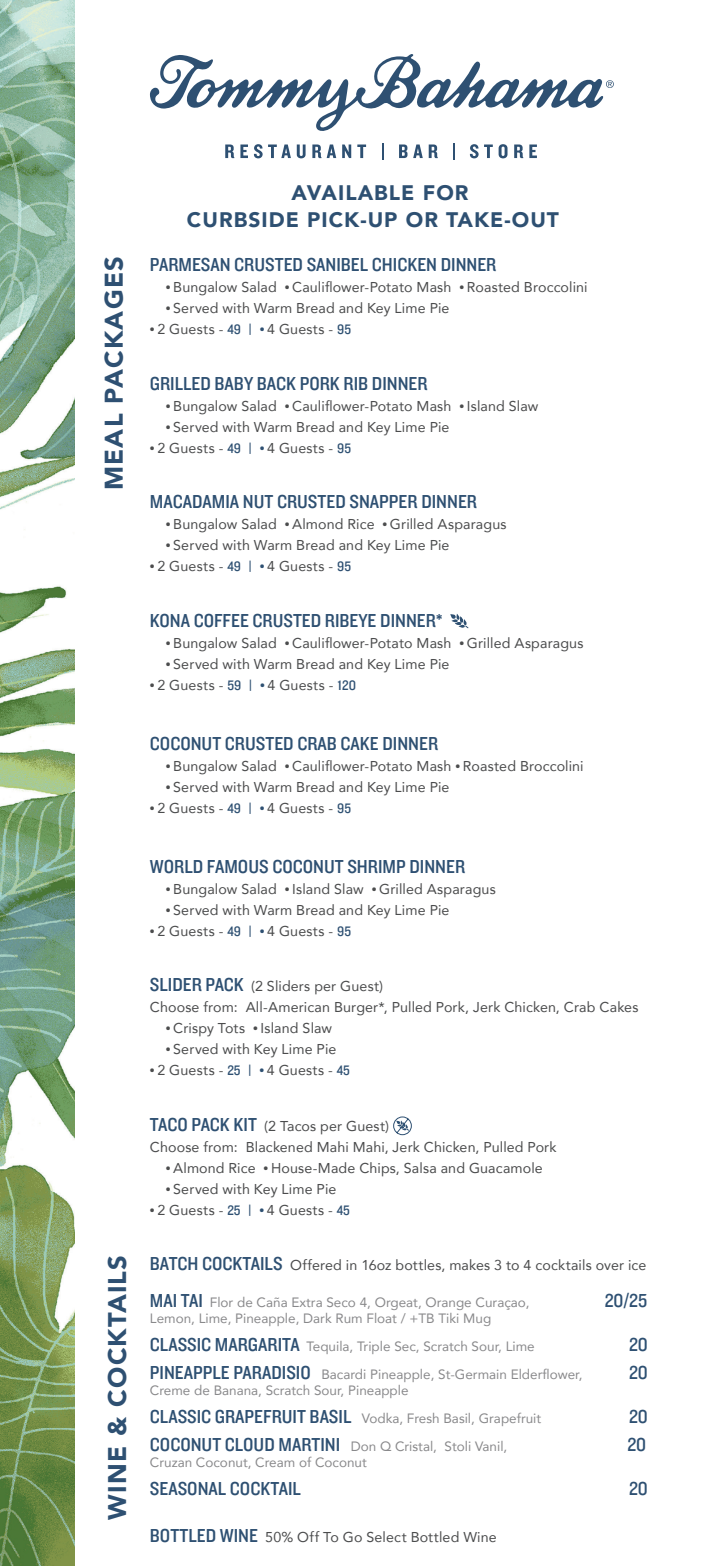
<style>
.page{position:relative;width:702px;height:1566px;background:#fff}
.page>*{position:absolute;margin:0;border:0;box-sizing:border-box;transform-origin:0 0}
.t1{font:900 25.5px "Avenir";letter-spacing:.05em;color:#2e5072}
.Item{font:900 21px/27px "Avenir";letter-spacing:.05em;color:#2e5072}
.Item-2{font:19.5px "Knockout 30 Junior Welterwt";color:#2e5072}
.Item-3{font:14.25px/21px "Avenir";letter-spacing:.01em;color:#4b4c4d}
.Item-4{font:13.5px "Avenir";color:#89898b}
.s1{font-family:"Knockout 30 Junior Welterwt"}
.s2{font-family:"Knockout 30 Junior Welterwt";color:#2e5072}
.s3{font-family:"Knockout 30 Junior Welterwt";font-size:19.5px;color:#2e5072}
</style>
<div class="page">
<img style="left:0;top:0;width:75px;height:1566px">
<svg style="left:150px;top:54px;width:464px;height:77px"></svg>
<svg style="left:225px;top:145px;width:9px;height:13px"></svg>
<svg style="left:240px;top:145px;width:8px;height:13px"></svg>
<svg style="left:254px;top:144px;width:37px;height:14px"></svg>
<svg style="left:297px;top:145px;width:9px;height:13px"></svg>
<svg style="left:312px;top:145px;width:9px;height:13px"></svg>
<svg style="left:327px;top:145px;width:9px;height:13px"></svg>
<svg style="left:342px;top:145px;width:9px;height:13px"></svg>
<svg style="left:357px;top:145px;width:9px;height:13px"></svg>
<svg style="left:382px;top:143px;width:2px;height:16px"></svg>
<svg style="left:399px;top:145px;width:24px;height:13px"></svg>
<svg style="left:429px;top:145px;width:9px;height:13px"></svg>
<svg style="left:454px;top:143px;width:1px;height:16px"></svg>
<svg style="left:470px;top:144px;width:23px;height:14px"></svg>
<svg style="left:499px;top:144px;width:9px;height:14px"></svg>
<svg style="left:514px;top:145px;width:9px;height:13px"></svg>
<svg style="left:529px;top:145px;width:8px;height:13px"></svg>
<svg style="left:450px;top:614px;width:19px;height:15px"></svg>
<svg style="left:393px;top:1116px;width:19px;height:20px"></svg>
<p class="t1" style="left:92px;top:490px;width:235px;rotate:-90deg">MEAL PACKAGES</p>
<p class="t1" style="left:95px;top:1520px;width:267px;rotate:-90deg">WINE &amp; COCKTAILS</p>
<p class="Item" style="left:187px;top:179px;width:374px;text-indent:105px">AVAILABLE FOR<br>CURBSIDE PICK-UP OR TAKE-OUT</p>
<p class="Item-2" style="left:150px;top:252px;width:348px">PARMESAN CRUSTED SANIBEL CHICKEN DINNER</p>
<p class="Item-3" style="left:166px;top:276px;width:423px"><span class="s1">•</span> Bungalow Salad <span class="s1">•</span> Cauliflower-Potato Mash <span class="s1">•</span> Roasted Broccolini</p>
<p class="Item-3" style="left:166px;top:297px;width:285px"><span class="s1">•</span> Served with Warm Bread and Key Lime Pie</p>
<p class="Item-3" style="left:150px;top:318px;width:203px"><span class="s1">•</span> 2 Guests - <span class="s2">49 | •</span> 4 Guests - <span class="s2">95</span></p>
<p class="Item-2" style="left:150px;top:370px;width:279px">GRILLED BABY BACK PORK RIB DINNER</p>
<p class="Item-3" style="left:166px;top:395px;width:374px"><span class="s1">•</span> Bungalow Salad <span class="s1">•</span> Cauliflower-Potato Mash <span class="s1">•</span> Island Slaw</p>
<p class="Item-3" style="left:166px;top:416px;width:285px"><span class="s1">•</span> Served with Warm Bread and Key Lime Pie</p>
<p class="Item-3" style="left:150px;top:437px;width:203px"><span class="s1">•</span> 2 Guests - <span class="s2">49 | •</span> 4 Guests - <span class="s2">95</span></p>
<p class="Item-2" style="left:150px;top:489px;width:329px">MACADAMIA NUT CRUSTED SNAPPER DINNER</p>
<p class="Item-3" style="left:166px;top:513px;width:342px"><span class="s1">•</span> Bungalow Salad <span class="s1">•</span> Almond Rice <span class="s1">•</span> Grilled Asparagus</p>
<p class="Item-3" style="left:166px;top:534px;width:285px"><span class="s1">•</span> Served with Warm Bread and Key Lime Pie</p>
<p class="Item-3" style="left:150px;top:555px;width:203px"><span class="s1">•</span> 2 Guests - <span class="s2">49 | •</span> 4 Guests - <span class="s2">95</span></p>
<p class="Item-2" style="left:150px;top:607px;width:294px">KONA COFFEE CRUSTED RIBEYE DINNER*</p>
<p class="Item-3" style="left:166px;top:632px;width:419px"><span class="s1">•</span> Bungalow Salad <span class="s1">•</span> Cauliflower-Potato Mash <span class="s1">•</span> Grilled Asparagus</p>
<p class="Item-3" style="left:166px;top:653px;width:285px"><span class="s1">•</span> Served with Warm Bread and Key Lime Pie</p>
<p class="Item-3" style="left:150px;top:674px;width:208px"><span class="s1">•</span> 2 Guests - <span class="s2">59 | •</span> 4 Guests - <span class="s2">120</span></p>
<p class="Item-2" style="left:150px;top:730px;width:290px">COCONUT CRUSTED CRAB CAKE DINNER</p>
<p class="Item-3" style="left:166px;top:755px;width:419px"><span class="s1">•</span> Bungalow Salad <span class="s1">•</span> Cauliflower-Potato Mash <span class="s1">•</span> Roasted Broccolini</p>
<p class="Item-3" style="left:166px;top:776px;width:285px"><span class="s1">•</span> Served with Warm Bread and Key Lime Pie</p>
<p class="Item-3" style="left:150px;top:797px;width:203px"><span class="s1">•</span> 2 Guests - <span class="s2">49 | •</span> 4 Guests - <span class="s2">95</span></p>
<p class="Item-2" style="left:150px;top:853px;width:317px">WORLD FAMOUS COCONUT SHRIMP DINNER</p>
<p class="Item-3" style="left:166px;top:878px;width:331px"><span class="s1">•</span> Bungalow Salad <span class="s1">•</span> Island Slaw <span class="s1">•</span> Grilled Asparagus</p>
<p class="Item-3" style="left:166px;top:899px;width:285px"><span class="s1">•</span> Served with Warm Bread and Key Lime Pie</p>
<p class="Item-3" style="left:150px;top:920px;width:203px"><span class="s1">•</span> 2 Guests - <span class="s2">49 | •</span> 4 Guests - <span class="s2">95</span></p>
<p class="Item-3" style="left:150px;top:975px;width:490px"><span class="s3">SLIDER PACK</span> (2 Sliders per Guest)<br>Choose from: All-American Burger*, Pulled Pork, Jerk Chicken, Crab Cakes</p>
<p class="Item-3" style="left:166px;top:1017px;width:168px"><span class="s1">•</span> Crispy Tots <span class="s1">•</span> Island Slaw</p>
<p class="Item-3" style="left:166px;top:1038px;width:172px"><span class="s1">•</span> Served with Key Lime Pie</p>
<p class="Item-3" style="left:150px;top:1059px;width:201px"><span class="s1">•</span> 2 Guests - <span class="s2">25 | •</span> 4 Guests - <span class="s2">45</span></p>
<p class="Item-3" style="left:150px;top:1115px;width:408px"><span class="s3">TACO PACK KIT</span> (2 Tacos per Guest)<br>Choose from: Blackened Mahi Mahi, Jerk Chicken, Pulled Pork</p>
<p class="Item-3" style="left:166px;top:1157px;width:379px"><span class="s1">•</span> Almond Rice <span class="s1">•</span> House-Made Chips, Salsa and Guacamole</p>
<p class="Item-3" style="left:166px;top:1178px;width:172px"><span class="s1">•</span> Served with Key Lime Pie</p>
<p class="Item-3" style="left:150px;top:1199px;width:201px"><span class="s1">•</span> 2 Guests - <span class="s2">25 | •</span> 4 Guests - <span class="s2">45</span></p>
<p class="Item-3" style="left:150px;top:1254px;width:498px"><span class="s3">BATCH COCKTAILS</span> Offered in 16oz bottles, makes 3 to 4 cocktails over ice</p>
<p class="Item-4" style="left:150px;top:1291px;width:381px"><span class="s3">MAI TAI</span> Flor de Caña Extra Seco 4, Orgeat, Orange Curaçao,</p>
<p class="Item-2" style="left:605px;top:1287px;width:44px">20/25</p>
<p class="Item-4" style="left:150px;top:1308px;width:343px">Lemon, Lime, Pineapple, Dark Rum Float / +TB Tiki Mug</p>
<p class="Item-4" style="left:150px;top:1336px;width:386px"><span class="s3">CLASSIC MARGARITA</span> Tequila, Triple Sec, Scratch Sour, Lime</p>
<p class="Item-2" style="left:629px;top:1332px;width:20px">20</p>
<p class="Item-4" style="left:150px;top:1363px;width:434px"><span class="s3">PINEAPPLE PARADISIO</span> Bacardi Pineapple, St-Germain Elderflower,</p>
<p class="Item-2" style="left:629px;top:1359px;width:20px">20</p>
<p class="Item-4" style="left:150px;top:1380px;width:260px">Creme de Banana, Scratch Sour, Pineapple</p>
<p class="Item-4" style="left:150px;top:1408px;width:393px"><span class="s3">CLASSIC GRAPEFRUIT BASIL</span> Vodka, Fresh Basil, Grapefruit</p>
<p class="Item-2" style="left:629px;top:1404px;width:20px">20</p>
<p class="Item-4" style="left:150px;top:1435px;width:359px"><span class="s3">COCONUT CLOUD MARTINI</span> Don Q Cristal, Stoli Vanil,</p>
<p class="Item-2" style="left:627px;top:1431px;width:20px">20</p>
<p class="Item-4" style="left:150px;top:1452px;width:218px">Cruzan Coconut, Cream of Coconut</p>
<p class="Item-2" style="left:150px;top:1476px;width:152px">SEASONAL COCKTAIL</p>
<p class="Item-2" style="left:629px;top:1476px;width:20px">20</p>
<p class="Item-3" style="left:150px;top:1526px;width:348px"><span class="s3">BOTTLED WINE</span> 50% Off To Go Select Bottled Wine</p>
</div>
